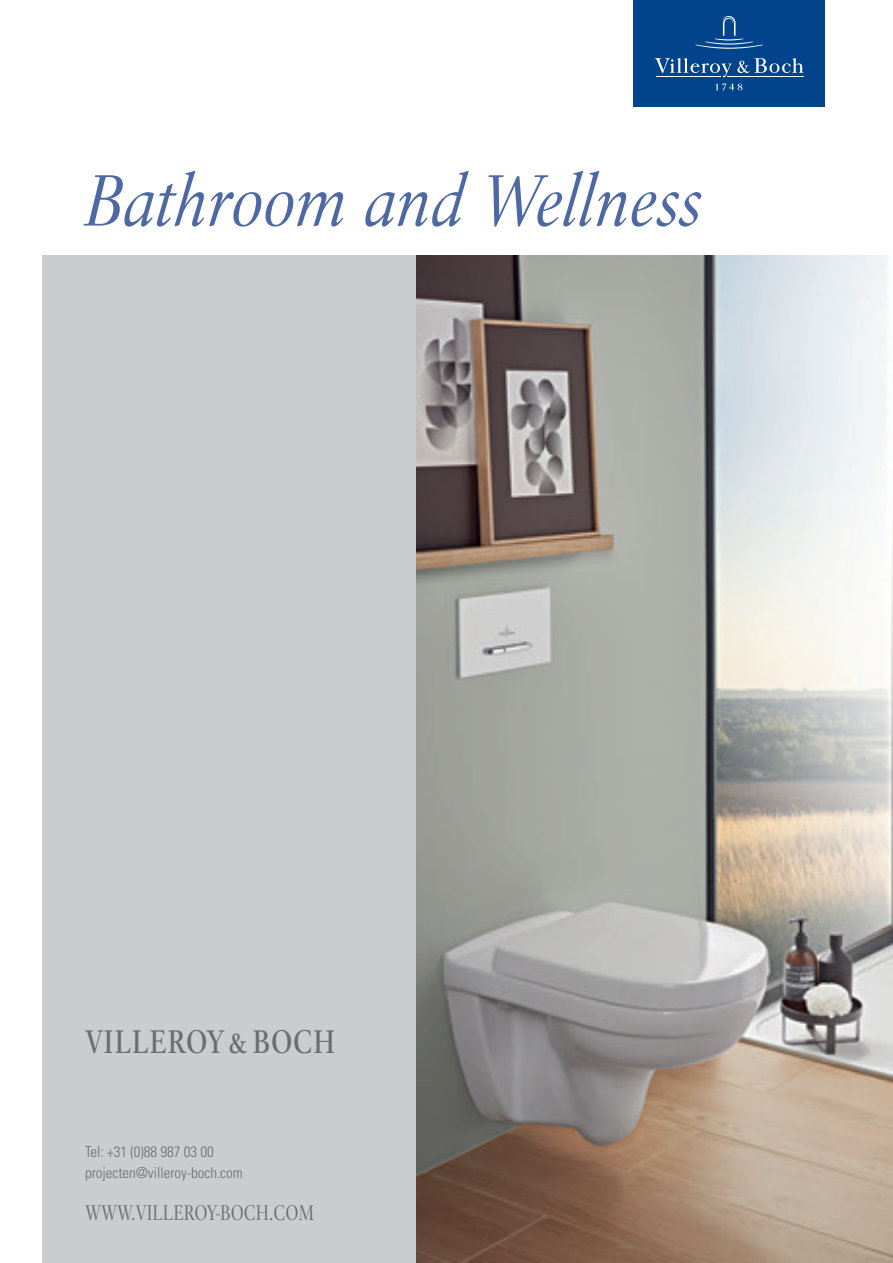
<style>
.page{position:relative;width:893px;height:1263px;background:#fff}
.page>*{position:absolute;margin:0;border:0;box-sizing:border-box;transform-origin:0 0}
.t1{font:italic 72px "Villeroy Boch";color:#4e68a4}
.Kop_1{font:48px "Villeroy Boch";color:#6c6d70;scale:.85 1}
.t2{font:21px "Villeroy Boch";color:#6c6d70;scale:.85 1}
.t3{font:300 condensed 15px "Univers LT Std";color:#6c6d70}
</style>
<div class="page">
<div style="left:43px;top:255px;width:374px;height:1008px;background:#cbcccd"></div>
<img style="left:417px;top:255px;width:476px;height:1008px">
<div style="left:634px;top:0;width:191px;height:106px;background:#01448c"></div>
<svg style="left:695px;top:16px;width:68px;height:33px"></svg>
<svg style="left:715px;top:83px;width:27px;height:7px"></svg>
<hr style="left:656px;top:77px;width:64px;height:1px;background:#fff">
<hr style="left:728px;top:77px;width:76px;height:1px;background:#fff">
<svg style="left:655px;top:58px;width:148px;height:19px"></svg>
<p class="t1" style="left:85px;top:155px;width:617px">Bathroom and Wellness</p>
<p class="Kop_1" style="left:85px;top:1006px;width:296px">Villeroy&amp;Boch</p>
<p class="t3" style="left:85px;top:1143px;width:130px">Tel: +31 (0)88 987 03 00</p>
<p class="t3" style="left:85px;top:1164px;width:159px">projecten@villeroy-boch.com</p>
<p class="t2" style="left:85px;top:1200px;width:271px">WWW.VILLEROY-BOCH.COM</p>
</div>
